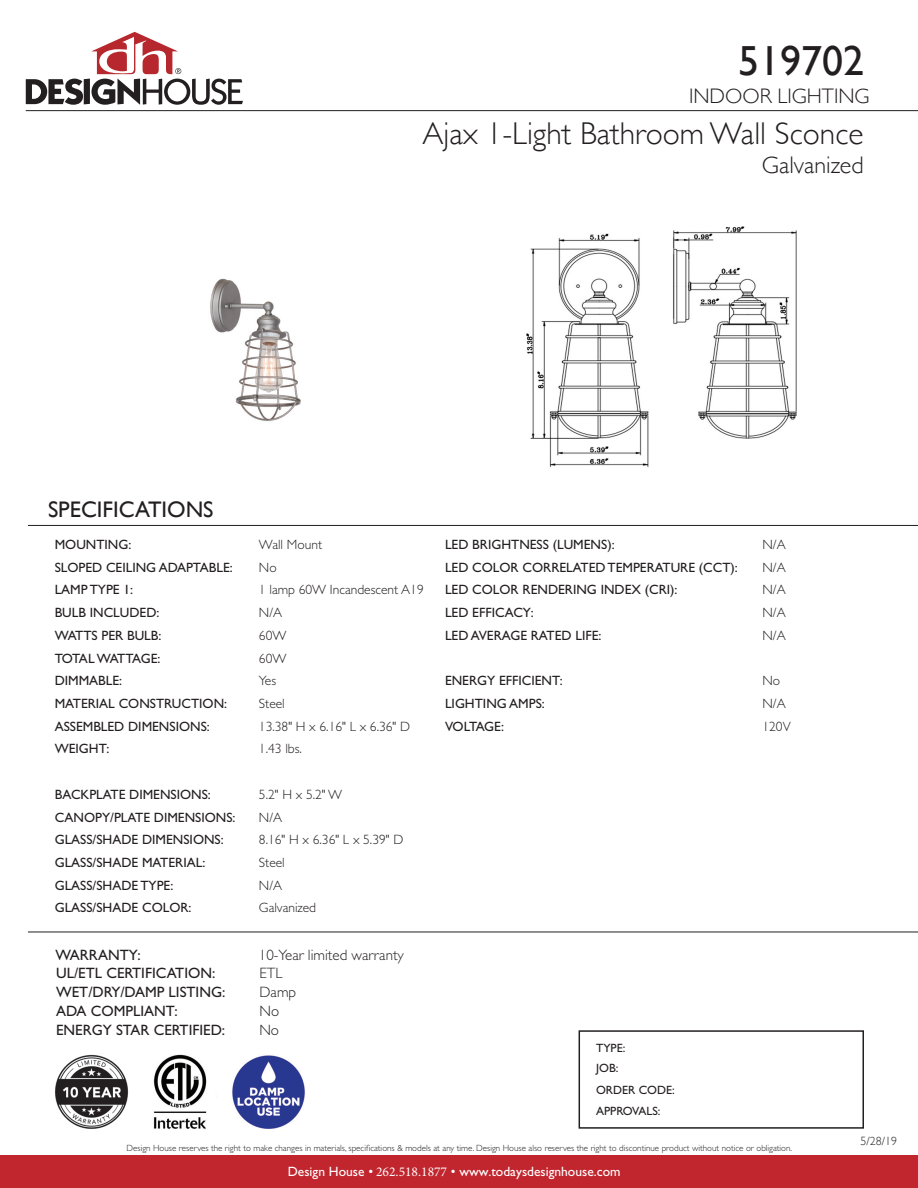
<style>
.page{position:relative;width:918px;height:1188px;background:#fff}
.page>*{position:absolute;margin:0;border:0;box-sizing:border-box;transform-origin:0 0}
.t1{font:42px "Gill Sans";color:#231f20}
.t2{font:300 31.5px "Gill Sans";color:#231f20}
.t3{font:300 24px "Gill Sans";color:#231f20}
.t4{font:22.5px "Gill Sans";color:#231f20}
.t5{font:300 21px "Gill Sans";color:#231f20}
.t6{font:15px "Gill Sans Std";color:#231f20}
.t7{font:300 15px "Gill Sans Std";color:#231f20}
.t8{font:13.5px "Gill Sans Std";color:#231f20}
.t9{font:300 13.5px "Gill Sans Std";color:#231f20}
.t10{font:13.5px "Gill Sans Std";color:#fff}
.t11{font:13.5px "Gill Sans Std";letter-spacing:-.065em;color:#231f20}
.t12{font:13.5px "Gill Sans Std";letter-spacing:-.04em;color:#231f20}
.t13{font:12px "Gill Sans Std";color:#231f20}
.t14{font:300 12px "Gill Sans";color:#231f20}
.t15{font:300 9px "Gill Sans Std";color:#231f20}
.s1{font-family:"Minion Pro"}
</style>
<div class="page">
<div style="left:0;top:1156px;width:918px;height:32px;background:#c1262f"></div>
<svg style="left:26px;top:32px;width:217px;height:73px"></svg>
<div style="left:579px;top:1030px;width:285px;height:99px;border:2px solid #231f20"></div>
<hr style="left:26px;top:110px;width:892px;height:1px;background:#231f20">
<hr style="left:28px;top:525px;width:890px;height:1px;background:#231f20">
<img style="left:55px;top:1055px;width:74px;height:74px">
<img style="left:153px;top:1055px;width:54px;height:74px">
<img style="left:232px;top:1055px;width:73px;height:74px">
<img style="left:210px;top:278px;width:91px;height:143px">
<img style="left:526px;top:226px;width:271px;height:241px">
<hr style="left:28px;top:932px;width:890px;height:1px;background:#231f20">
<p class="t1" style="left:738px;top:36px;width:127px">519702</p>
<p class="t5" style="left:689px;top:79px;width:182px">INDOOR LIGHTING</p>
<p class="t2" style="left:422px;top:108px;width:443px">Ajax 1-Light Bathroom Wall Sconce</p>
<p class="t3" style="left:762px;top:147px;width:103px">Galvanized</p>
<p class="t4" style="left:48px;top:496px;width:167px">SPECIFICATIONS</p>
<p class="t8" style="left:55px;top:537px;width:78px">MOUNTING:</p>
<p class="t9" style="left:259px;top:537px;width:65px">Wall Mount</p>
<p class="t8" style="left:55px;top:559px;width:180px">SLOPED CEILING ADAPTABLE:</p>
<p class="t9" style="left:259px;top:560px;width:19px">No</p>
<p class="t8" style="left:55px;top:582px;width:80px">LAMP TYPE 1:</p>
<p class="t9" style="left:259px;top:582px;width:166px">1 lamp 60W Incandescent A19</p>
<p class="t8" style="left:55px;top:605px;width:106px">BULB INCLUDED:</p>
<p class="t9" style="left:259px;top:605px;width:25px">N/A</p>
<p class="t8" style="left:55px;top:628px;width:108px">WATTS PER BULB:</p>
<p class="t9" style="left:259px;top:628px;width:29px">60W</p>
<p class="t11" style="left:55px;top:650px;width:107px">TOTAL WATTAGE:</p>
<p class="t9" style="left:259px;top:650px;width:29px">60W</p>
<p class="t8" style="left:55px;top:673px;width:69px">DIMMABLE:</p>
<p class="t9" style="left:259px;top:673px;width:19px">Yes</p>
<p class="t8" style="left:55px;top:696px;width:174px">MATERIAL CONSTRUCTION:</p>
<p class="t9" style="left:259px;top:696px;width:27px">Steel</p>
<p class="t8" style="left:55px;top:718px;width:157px">ASSEMBLED DIMENSIONS:</p>
<p class="t9" style="left:259px;top:719px;width:153px">13.38" H x 6.16" L x 6.36" D</p>
<p class="t8" style="left:55px;top:741px;width:56px">WEIGHT:</p>
<p class="t9" style="left:259px;top:741px;width:44px">1.43 lbs.</p>
<p class="t8" style="left:55px;top:787px;width:158px">BACKPLATE DIMENSIONS:</p>
<p class="t9" style="left:259px;top:787px;width:85px">5.2" H x 5.2" W</p>
<p class="t8" style="left:55px;top:809px;width:182px">CANOPY/PLATE DIMENSIONS:</p>
<p class="t9" style="left:259px;top:810px;width:25px">N/A</p>
<p class="t8" style="left:55px;top:832px;width:171px">GLASS/SHADE DIMENSIONS:</p>
<p class="t9" style="left:259px;top:832px;width:146px">8.16" H x 6.36" L x 5.39" D</p>
<p class="t8" style="left:55px;top:855px;width:152px">GLASS/SHADE MATERIAL:</p>
<p class="t9" style="left:259px;top:855px;width:27px">Steel</p>
<p class="t8" style="left:55px;top:877px;width:120px">GLASS/SHADE TYPE:</p>
<p class="t9" style="left:259px;top:878px;width:25px">N/A</p>
<p class="t8" style="left:55px;top:900px;width:138px">GLASS/SHADE COLOR:</p>
<p class="t9" style="left:259px;top:900px;width:59px">Galvanized</p>
<p class="t6" style="left:56px;top:946px;width:87px">WARRANTY:</p>
<p class="t6" style="left:56px;top:965px;width:161px">UL/ETL CERTIFICATION:</p>
<p class="t6" style="left:56px;top:984px;width:171px">WET/DRY/DAMP LISTING:</p>
<p class="t6" style="left:56px;top:1003px;width:123px">ADA COMPLIANT:</p>
<p class="t7" style="left:259px;top:946px;width:146px">10-Year limited warranty</p>
<p class="t7" style="left:259px;top:965px;width:24px">ETL</p>
<p class="t7" style="left:259px;top:984px;width:38px">Damp</p>
<p class="t7" style="left:259px;top:1003px;width:21px">No</p>
<p class="t6" style="left:56px;top:1022px;width:171px">ENERGY STAR CERTIFIED:</p>
<p class="t7" style="left:259px;top:1022px;width:21px">No</p>
<p class="t8" style="left:445px;top:537px;width:171px">LED BRIGHTNESS (LUMENS):</p>
<p class="t9" style="left:762px;top:537px;width:25px">N/A</p>
<p class="t8" style="left:445px;top:559px;width:294px">LED COLOR CORRELATED TEMPERATURE (CCT):</p>
<p class="t9" style="left:762px;top:560px;width:25px">N/A</p>
<p class="t8" style="left:445px;top:582px;width:234px">LED COLOR RENDERING INDEX (CRI):</p>
<p class="t9" style="left:762px;top:582px;width:25px">N/A</p>
<p class="t8" style="left:445px;top:605px;width:90px">LED EFFICACY:</p>
<p class="t9" style="left:762px;top:605px;width:25px">N/A</p>
<p class="t8" style="left:445px;top:628px;width:158px">LED AVERAGE RATED LIFE:</p>
<p class="t9" style="left:762px;top:628px;width:25px">N/A</p>
<p class="t8" style="left:445px;top:673px;width:119px">ENERGY EFFICIENT:</p>
<p class="t9" style="left:762px;top:673px;width:19px">No</p>
<p class="t8" style="left:445px;top:696px;width:101px">LIGHTING AMPS:</p>
<p class="t9" style="left:762px;top:696px;width:25px">N/A</p>
<p class="t12" style="left:445px;top:718px;width:60px">VOLTAGE:</p>
<p class="t9" style="left:762px;top:719px;width:30px">120V</p>
<p class="t13" style="left:596px;top:1041px;width:31px">TYPE:</p>
<p class="t13" style="left:596px;top:1061px;width:24px">JOB:</p>
<p class="t13" style="left:596px;top:1083px;width:80px">ORDER CODE:</p>
<p class="t13" style="left:596px;top:1104px;width:66px">APPROVALS:</p>
<p class="t15" style="left:127px;top:1143px;width:667px">Design House reserves the right to make changes in materials, specifications &amp; models at any time. Design House also reserves the right to discontinue product without notice or obligation.</p>
<p class="t10" style="left:288px;top:1164px;width:334px">Design House • <span class="s1">262.518.1877</span> • www.todaysdesignhouse.com</p>
<p class="t14" style="left:861px;top:1132px;width:38px">5/28/19</p>
</div>
